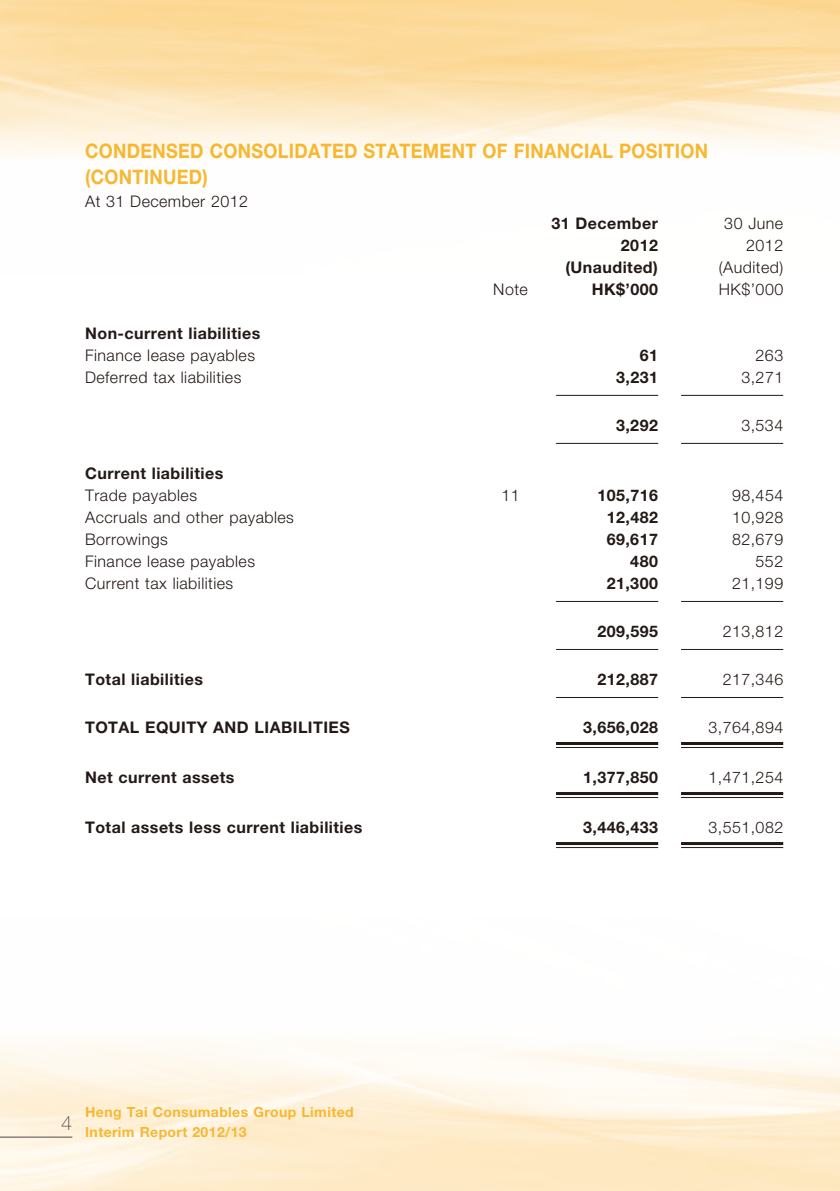
<style>
.page{position:relative;width:840px;height:1191px;background:#fff}
.page>*{position:absolute;margin:0;border:0;box-sizing:border-box;transform-origin:0 0}
.t1{font:700 20px/26px "Helvetica Neue LT Std";letter-spacing:.02em;color:#f8b72f;scale:.9 1}
.t2{font:100 20px "Helvetica Neue LT Std";color:#4d4a4a}
.t3{font:300 16px "Helvetica Neue LT Std";letter-spacing:.03em;color:#231916}
.t4{font:700 16px "Helvetica Neue LT Std";letter-spacing:.03em;color:#231916}
.t5{font:700 14px/20px "Helvetica Neue LT Std";letter-spacing:.03em;color:#f8b72f}
</style>
<div class="page">
<hr style="left:0;top:1136px;width:72px;height:1px;background:#4d4a4a">
<hr style="left:555px;top:395px;width:103px;height:1px;background:#231916">
<hr style="left:680px;top:395px;width:102px;height:1px;background:#231916">
<hr style="left:555px;top:443px;width:103px;height:1px;background:#231916">
<hr style="left:680px;top:443px;width:102px;height:1px;background:#231916">
<hr style="left:555px;top:601px;width:103px;height:1px;background:#231916">
<hr style="left:680px;top:601px;width:102px;height:1px;background:#231916">
<hr style="left:555px;top:649px;width:103px;height:1px;background:#231916">
<hr style="left:680px;top:649px;width:102px;height:1px;background:#231916">
<hr style="left:555px;top:697px;width:103px;height:1px;background:#231916">
<hr style="left:680px;top:697px;width:102px;height:1px;background:#231916">
<hr style="left:555px;top:742px;width:102px;height:3px;background:#231916">
<hr style="left:555px;top:747px;width:102px;height:1px;background:#231916">
<hr style="left:680px;top:742px;width:102px;height:3px;background:#231916">
<hr style="left:680px;top:747px;width:102px;height:1px;background:#231916">
<hr style="left:555px;top:792px;width:102px;height:3px;background:#231916">
<hr style="left:555px;top:797px;width:102px;height:1px;background:#231916">
<hr style="left:680px;top:792px;width:102px;height:3px;background:#231916">
<hr style="left:680px;top:797px;width:102px;height:1px;background:#231916">
<hr style="left:555px;top:842px;width:102px;height:3px;background:#231916">
<hr style="left:555px;top:847px;width:102px;height:1px;background:#231916">
<hr style="left:680px;top:842px;width:102px;height:3px;background:#231916">
<hr style="left:680px;top:847px;width:102px;height:1px;background:#231916">
<p class="t1" style="left:85px;top:138px;width:693px">CONDENSED CONSOLIDATED STATEMENT OF FINANCIAL POSITION (CONTINUED)</p>
<p class="t3" style="left:85px;top:192px;width:164px">At 31 December 2012</p>
<p class="t4" style="left:551px;top:213px;width:108px">31 December</p>
<p class="t3" style="left:724px;top:214px;width:60px">30 June</p>
<p class="t4" style="left:620px;top:235px;width:38px">2012</p>
<p class="t3" style="left:745px;top:236px;width:38px">2012</p>
<p class="t4" style="left:565px;top:257px;width:94px">(Unaudited)</p>
<p class="t3" style="left:718px;top:258px;width:66px">(Audited)</p>
<p class="t3" style="left:493px;top:280px;width:36px">Note</p>
<p class="t4" style="left:591px;top:279px;width:68px">HK$’000</p>
<p class="t3" style="left:718px;top:280px;width:66px">HK$’000</p>
<p class="t4" style="left:85px;top:323px;width:176px">Non-current liabilities</p>
<p class="t3" style="left:85px;top:346px;width:171px">Finance lease payables</p>
<p class="t4" style="left:639px;top:345px;width:20px">61</p>
<p class="t3" style="left:755px;top:346px;width:29px">263</p>
<p class="t3" style="left:85px;top:368px;width:158px">Deferred tax liabilities</p>
<p class="t4" style="left:615px;top:367px;width:43px">3,231</p>
<p class="t3" style="left:741px;top:368px;width:43px">3,271</p>
<p class="t4" style="left:615px;top:415px;width:43px">3,292</p>
<p class="t3" style="left:741px;top:416px;width:43px">3,534</p>
<p class="t4" style="left:85px;top:463px;width:140px">Current liabilities</p>
<p class="t3" style="left:85px;top:486px;width:113px">Trade payables</p>
<p class="t3" style="left:501px;top:486px;width:20px">11</p>
<p class="t4" style="left:597px;top:485px;width:62px">105,716</p>
<p class="t3" style="left:731px;top:486px;width:53px">98,454</p>
<p class="t3" style="left:85px;top:508px;width:210px">Accruals and other payables</p>
<p class="t4" style="left:606px;top:507px;width:53px">12,482</p>
<p class="t3" style="left:731px;top:508px;width:53px">10,928</p>
<p class="t3" style="left:85px;top:530px;width:84px">Borrowings</p>
<p class="t4" style="left:606px;top:529px;width:53px">69,617</p>
<p class="t3" style="left:731px;top:530px;width:53px">82,679</p>
<p class="t3" style="left:85px;top:552px;width:171px">Finance lease payables</p>
<p class="t4" style="left:630px;top:551px;width:29px">480</p>
<p class="t3" style="left:755px;top:552px;width:29px">552</p>
<p class="t3" style="left:85px;top:574px;width:149px">Current tax liabilities</p>
<p class="t4" style="left:606px;top:573px;width:53px">21,300</p>
<p class="t3" style="left:731px;top:574px;width:53px">21,199</p>
<p class="t4" style="left:597px;top:621px;width:62px">209,595</p>
<p class="t3" style="left:722px;top:622px;width:62px">213,812</p>
<p class="t4" style="left:85px;top:669px;width:119px">Total liabilities</p>
<p class="t4" style="left:597px;top:669px;width:62px">212,887</p>
<p class="t3" style="left:722px;top:670px;width:62px">217,346</p>
<p class="t4" style="left:85px;top:717px;width:266px">TOTAL EQUITY AND LIABILITIES</p>
<p class="t4" style="left:582px;top:717px;width:76px">3,656,028</p>
<p class="t3" style="left:708px;top:718px;width:76px">3,764,894</p>
<p class="t4" style="left:85px;top:767px;width:151px">Net current assets</p>
<p class="t4" style="left:582px;top:767px;width:76px">1,377,850</p>
<p class="t3" style="left:708px;top:768px;width:76px">1,471,254</p>
<p class="t4" style="left:85px;top:817px;width:279px">Total assets less current liabilities</p>
<p class="t4" style="left:582px;top:817px;width:76px">3,446,433</p>
<p class="t3" style="left:708px;top:818px;width:76px">3,551,082</p>
<p class="t2" style="left:61px;top:1111px;width:13px">4</p>
<p class="t5" style="left:85px;top:1102px;width:270px">Heng Tai Consumables Group Limited<br>Interim Report 2012/13</p>
</div>
